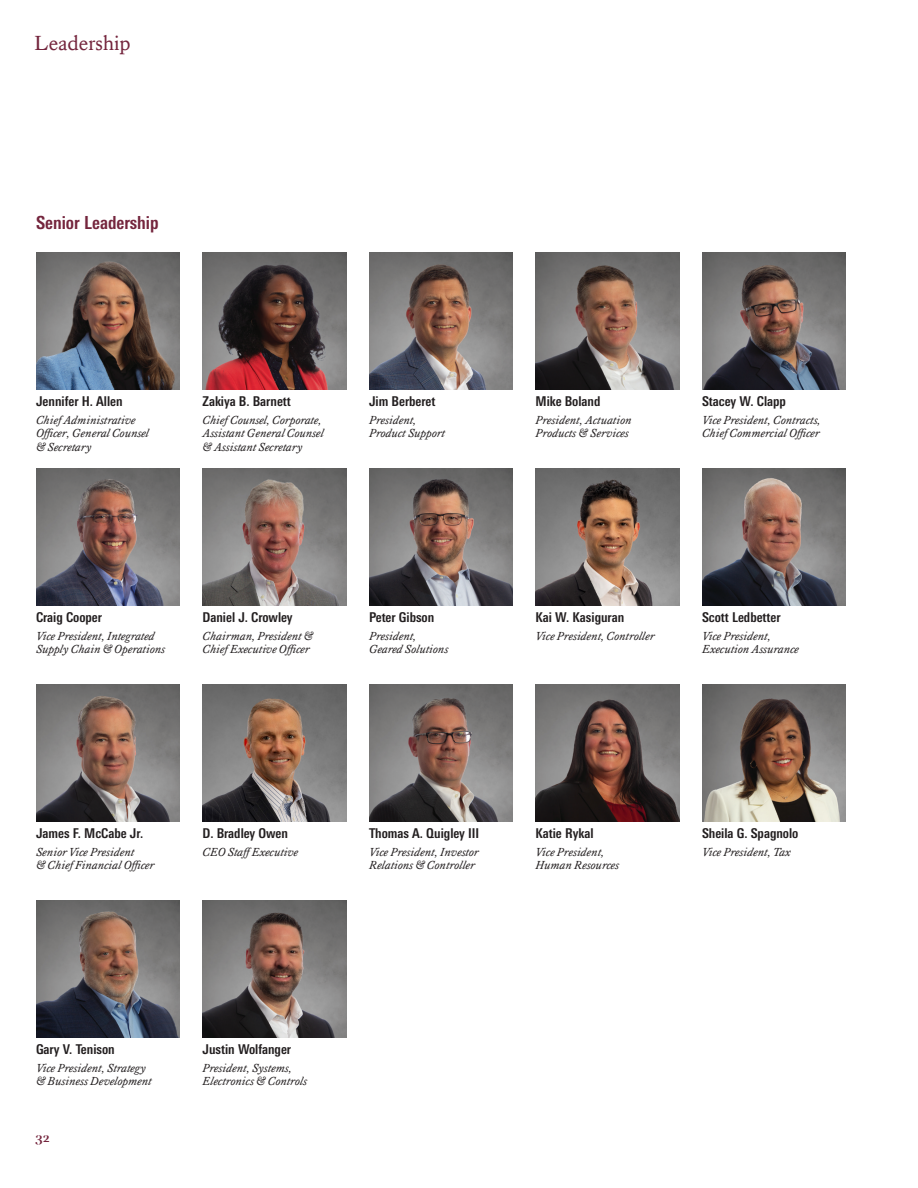
<style>
.page{position:relative;width:918px;height:1188px;background:#fff}
.page>*{position:absolute;margin:0;border:0;box-sizing:border-box;transform-origin:0 0}
.Headline{font:21px "Kings Caslon";color:#74253d}
.Subhead-2{font:700 condensed 18px "Univers Next Pro";color:#74253d}
.Names-small{font:700 condensed 13.5px "Univers Next Pro";color:#231f20}
.t1{font:13.5px "Rufina Stencil Bold";color:#74253d}
.Titles-small{font:italic 12px/13.5px "Kings Caslon";color:#231f20}
</style>
<div class="page">
<img style="left:36px;top:252px;width:144px;height:138px">
<img style="left:202px;top:252px;width:144px;height:138px">
<img style="left:36px;top:468px;width:144px;height:138px">
<img style="left:536px;top:684px;width:143px;height:138px">
<img style="left:202px;top:684px;width:144px;height:138px">
<img style="left:202px;top:468px;width:144px;height:138px">
<img style="left:369px;top:468px;width:144px;height:138px">
<img style="left:202px;top:900px;width:144px;height:138px">
<img style="left:702px;top:684px;width:144px;height:138px">
<img style="left:36px;top:900px;width:144px;height:138px">
<img style="left:369px;top:252px;width:144px;height:138px">
<img style="left:536px;top:252px;width:143px;height:138px">
<img style="left:702px;top:253px;width:144px;height:137px">
<img style="left:702px;top:468px;width:144px;height:138px">
<img style="left:36px;top:684px;width:144px;height:138px">
<img style="left:369px;top:684px;width:144px;height:138px">
<img style="left:536px;top:468px;width:143px;height:138px">
<p class="Headline" style="left:35px;top:31px;width:97px">Leadership</p>
<p class="Subhead-2" style="left:36px;top:212px;width:124px">Senior Leadership</p>
<p class="Names-small" style="left:36px;top:393px;width:88px">Jennifer H. Allen</p>
<p class="Titles-small" style="left:36px;top:413px;width:114px">Chief Administrative<br>Officer, General Counsel &amp; Secretary</p>
<p class="Names-small" style="left:202px;top:393px;width:90px">Zakiya B. Barnett</p>
<p class="Titles-small" style="left:202px;top:413px;width:123px">Chief Counsel, Corporate,<br>Assistant General Counsel &amp; Assistant Secretary</p>
<p class="Names-small" style="left:369px;top:393px;width:68px">Jim Berberet</p>
<p class="Titles-small" style="left:369px;top:413px;width:78px">President,<br>Product Support</p>
<p class="Names-small" style="left:36px;top:609px;width:68px">Craig Cooper</p>
<p class="Titles-small" style="left:36px;top:629px;width:131px">Vice President, Integrated<br>Supply Chain &amp; Operations</p>
<p class="Names-small" style="left:202px;top:609px;width:92px">Daniel J. Crowley</p>
<p class="Titles-small" style="left:202px;top:629px;width:112px">Chairman, President &amp;<br>Chief Executive Officer</p>
<p class="Names-small" style="left:369px;top:609px;width:67px">Peter Gibson</p>
<p class="Titles-small" style="left:369px;top:629px;width:81px">President,<br>Geared Solutions</p>
<p class="Names-small" style="left:536px;top:393px;width:67px">Mike Boland</p>
<p class="Titles-small" style="left:536px;top:413px;width:97px">President, Actuation<br>Products &amp; Services</p>
<p class="Names-small" style="left:702px;top:393px;width:85px">Stacey W. Clapp</p>
<p class="Titles-small" style="left:702px;top:413px;width:120px">Vice President, Contracts,<br>Chief Commercial Officer</p>
<p class="Names-small" style="left:536px;top:609px;width:90px">Kai W. Kasiguran</p>
<p class="Titles-small" style="left:536px;top:629px;width:121px">Vice President, Controller</p>
<p class="Names-small" style="left:702px;top:609px;width:80px">Scott Ledbetter</p>
<p class="Titles-small" style="left:702px;top:629px;width:98px">Vice President,<br>Execution Assurance</p>
<p class="Names-small" style="left:36px;top:825px;width:109px">James F. McCabe Jr.</p>
<p class="Titles-small" style="left:36px;top:845px;width:120px">Senior Vice President<br>&amp; Chief Financial Officer</p>
<p class="Names-small" style="left:202px;top:825px;width:87px">D. Bradley Owen</p>
<p class="Titles-small" style="left:202px;top:845px;width:97px">CEO StaffExecutive</p>
<p class="Names-small" style="left:369px;top:825px;width:112px">Thomas A. Quigley III</p>
<p class="Titles-small" style="left:369px;top:845px;width:111px">Vice President, Investor<br>Relations &amp; Controller</p>
<p class="Names-small" style="left:536px;top:825px;width:60px">Katie Rykal</p>
<p class="Titles-small" style="left:536px;top:845px;width:85px">Vice President,<br>Human Resources</p>
<p class="Names-small" style="left:702px;top:825px;width:98px">Sheila G. Spagnolo</p>
<p class="Titles-small" style="left:702px;top:845px;width:90px">Vice President, Tax</p>
<p class="Names-small" style="left:36px;top:1041px;width:80px">Gary V. Tenison</p>
<p class="Titles-small" style="left:36px;top:1061px;width:117px">Vice President, Strategy &amp; Business Development</p>
<p class="t1" style="left:35px;top:1129px;width:16px">32</p>
<p class="Names-small" style="left:202px;top:1041px;width:90px">Justin Wolfanger</p>
<p class="Titles-small" style="left:202px;top:1061px;width:106px">President, Systems,<br>Electronics &amp; Controls</p>
</div>
